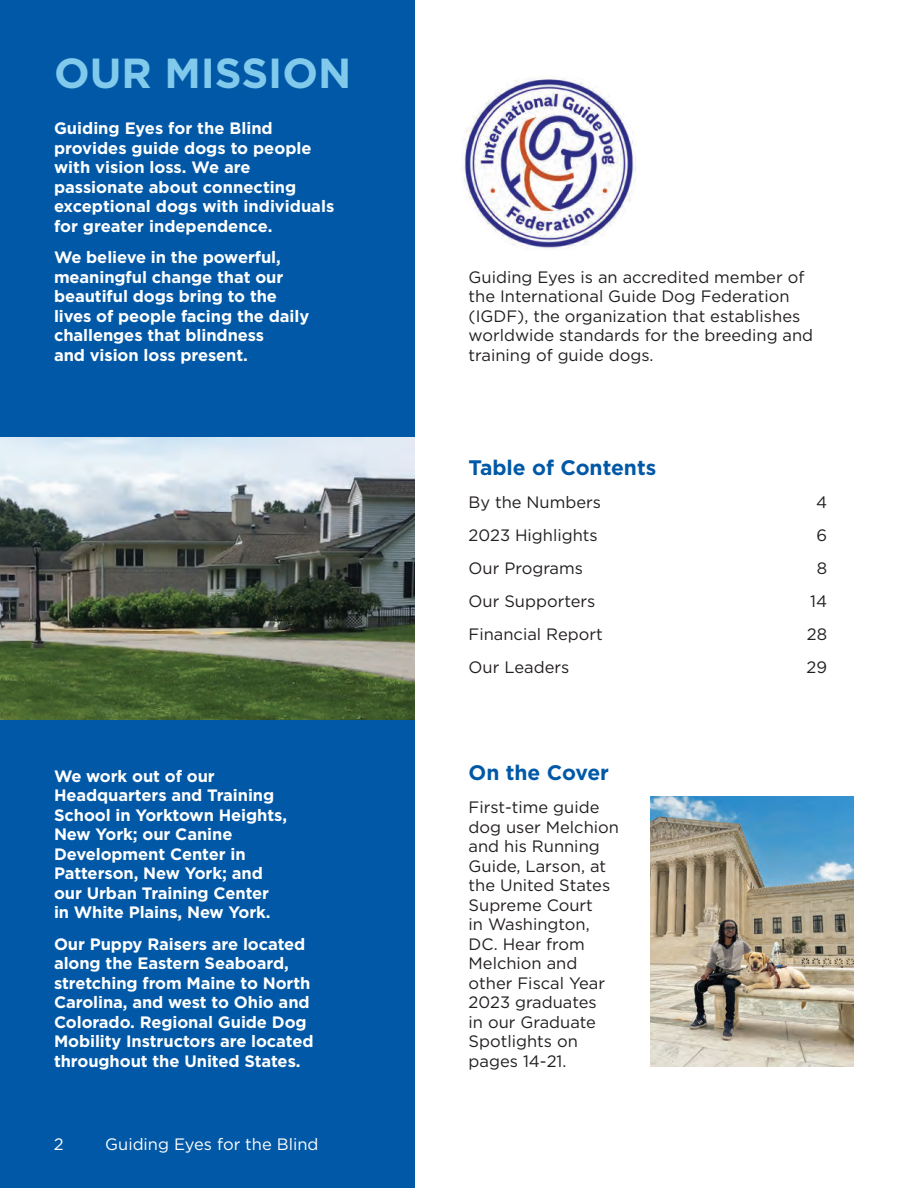
<style>
.page{position:relative;width:918px;height:1188px;background:#fff}
.page>*{position:absolute;margin:0;border:0;box-sizing:border-box;transform-origin:0 0}
.t1{font:700 42px "Gotham";color:#81caec}
.t2{font:700 21px "Gotham";color:#0158a6}
.t3{font:700 16.5px/19.5px "Gotham";letter-spacing:-.005em;color:#fff}
.t4{font:16.5px/19.5px "Gotham";color:#231f20}
.t5{font:16.5px "Gotham";color:#fff}
</style>
<div class="page">
<div style="left:0;top:0;width:415px;height:1188px;background:#0158a6"></div>
<img style="left:462px;top:76px;width:174px;height:174px">
<img style="left:0;top:437px;width:415px;height:282px">
<img style="left:650px;top:797px;width:203px;height:270px">
<h2 class="t1" style="left:54px;top:45px;width:299px">OUR MISSION</h2>
<p class="t3" style="left:54px;top:119px;width:282px">Guiding Eyes for the Blind provides guide dogs to people with vision loss. We are passionate about connecting exceptional dogs with individuals for greater independence.</p>
<p class="t3" style="left:54px;top:248px;width:257px">We believe in the powerful, meaningful change that our beautiful dogs bring to the lives of people facing the daily challenges that blindness<br>and vision loss present.</p>
<p class="t3" style="left:54px;top:766px;width:235px">We work out of our<br>Headquarters and Training<br>School in Yorktown Heights,<br>New York; our Canine<br>Development Center in<br>Patterson, New York; and our Urban Training Center in White Plains, New York.</p>
<p class="t3" style="left:54px;top:934px;width:261px">Our Puppy Raisers are located along the Eastern Seaboard, stretching from Maine to North<br>Carolina, and west to Ohio and<br>Colorado. Regional Guide Dog<br>Mobility Instructors are located throughout the United States.</p>
<p class="t5" style="left:54px;top:1134px;width:11px">2</p>
<p class="t5" style="left:105px;top:1134px;width:215px">Guiding Eyes for the Blind</p>
<p class="t4" style="left:469px;top:267px;width:346px">Guiding Eyes is an accredited member of the International Guide Dog Federation (IGDF), the organization that establishes worldwide standards for the breeding and training of guide dogs.</p>
<h2 class="t2" style="left:469px;top:454px;width:189px">Table of Contents</h2>
<p class="t4" style="left:469px;top:492px;width:134px">By the Numbers</p>
<p class="t4" style="left:816px;top:492px;width:13px">4</p>
<p class="t4" style="left:469px;top:525px;width:131px">2023 Highlights</p>
<p class="t4" style="left:816px;top:525px;width:12px">6</p>
<p class="t4" style="left:469px;top:558px;width:116px">Our Programs</p>
<p class="t4" style="left:817px;top:558px;width:12px">8</p>
<p class="t4" style="left:469px;top:591px;width:128px">Our Supporters</p>
<p class="t4" style="left:810px;top:591px;width:18px">14</p>
<p class="t4" style="left:469px;top:624px;width:136px">Financial Report</p>
<p class="t4" style="left:807px;top:624px;width:22px">28</p>
<p class="t4" style="left:469px;top:657px;width:102px">Our Leaders</p>
<p class="t4" style="left:807px;top:657px;width:22px">29</p>
<h3 class="t2" style="left:469px;top:759px;width:142px">On the Cover</h3>
<p class="t4" style="left:469px;top:797px;width:152px">First-time guide dog user Melchion and his Running<br>Guide, Larson, at the United States<br>Supreme Court<br>in Washington,<br>DC. Hear from<br>Melchion and other Fiscal Year<br>2023 graduates<br>in our Graduate<br>Spotlights on pages 14-21.</p>
</div>
